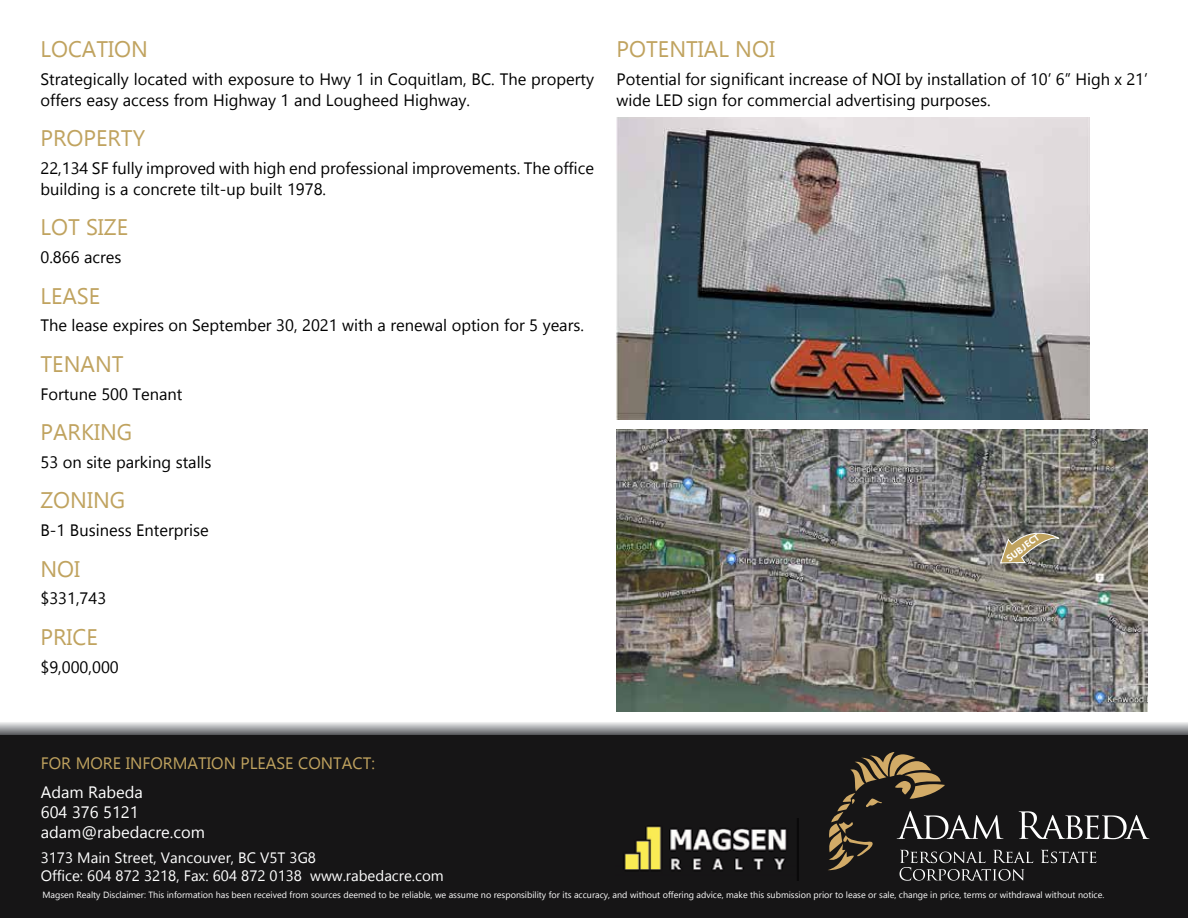
<style>
.page{position:relative;width:1188px;height:918px;background:#fff}
.page>*{position:absolute;margin:0;border:0;box-sizing:border-box;transform-origin:0 0}
.t1{font:22.5px "Gadugi";color:#c0a35f}
.t2{font:16.5px/21px "Gadugi";color:#000}
.t3{font:16.5px/19.8px "Gadugi";color:#fff}
.t4{font:16.5px "Gadugi";color:#c0a35f}
.t5{font:15px/18px "Gadugi";color:#fff}
.t6{font:700 9.3px "Gadugi";color:#fff}
.t7{font:9px "Gadugi";color:#fff}
</style>
<div class="page">
<svg style="left:0;top:722px;width:1188px;height:13px;background:#a2a4a6"></svg>
<div style="left:0;top:735px;width:1188px;height:183px;background:#161516"></div>
<svg style="left:945px;top:815px;width:58px;height:24px"></svg>
<svg style="left:1019px;top:811px;width:130px;height:28px"></svg>
<svg style="left:900px;top:850px;width:196px;height:31px"></svg>
<img style="left:828px;top:752px;width:117px;height:119px">
<img style="left:623px;top:818px;width:176px;height:63px">
<img style="left:617px;top:118px;width:473px;height:301px">
<img style="left:617px;top:429px;width:531px;height:282px">
<svg style="left:999px;top:523px;width:61px;height:41px;background:#8c846e"></svg>
<h1 class="t1" style="left:40px;top:35px;width:109px">LOCATION</h1>
<p class="t2" style="left:40px;top:68px;width:555px">Strategically located with exposure to Hwy 1 in Coquitlam, BC. The property offers easy access from Highway 1 and Lougheed Highway.</p>
<h1 class="t1" style="left:40px;top:125px;width:106px">PROPERTY</h1>
<p class="t2" style="left:40px;top:157px;width:555px">22,134 SF fully improved with high end professional improvements. The office building is a concrete tilt-up built 1978.</p>
<h1 class="t1" style="left:40px;top:214px;width:89px">LOT SIZE</h1>
<p class="t2" style="left:40px;top:247px;width:83px">0.866 acres</p>
<h1 class="t1" style="left:40px;top:282px;width:61px">LEASE</h1>
<p class="t2" style="left:40px;top:315px;width:545px">The lease expires on September 30, 2021 with a renewal option for 5 years.</p>
<h1 class="t1" style="left:40px;top:350px;width:85px">TENANT</h1>
<p class="t2" style="left:40px;top:383px;width:144px">Fortune 500 Tenant</p>
<h1 class="t1" style="left:40px;top:419px;width:93px">PARKING</h1>
<p class="t2" style="left:40px;top:451px;width:173px">53 on site parking stalls</p>
<h1 class="t1" style="left:40px;top:487px;width:86px">ZONING</h1>
<p class="t2" style="left:40px;top:520px;width:170px">B-1 Business Enterprise</p>
<h1 class="t1" style="left:40px;top:555px;width:41px">NOI</h1>
<p class="t2" style="left:40px;top:588px;width:67px">$331,743</p>
<h1 class="t1" style="left:40px;top:623px;width:59px">PRICE</h1>
<p class="t2" style="left:40px;top:656px;width:80px">$9,000,000</p>
<h1 class="t1" style="left:617px;top:35px;width:160px">POTENTIAL NOI</h1>
<p class="t2" style="left:617px;top:68px;width:533px">Potential for significant increase of NOI by installation of 10’ 6” High x 21’ wide LED sign for commercial advertising purposes.</p>
<p class="t6" style="left:1004px;top:555px;width:40px;rotate:-37deg">SUBJECT</p>
<p class="t4" style="left:41px;top:753px;width:336px">FOR MORE INFORMATION PLEASE CONTACT:</p>
<p class="t3" style="left:41px;top:782px;width:166px">Adam Rabeda<br>604 376 5121 adam@rabedacre.com</p>
<p class="t5" style="left:41px;top:848px;width:405px">3173 Main Street, Vancouver, BC V5T 3G8<br>Office: 604 872 3218, Fax: 604 872 0138 www.rabedacre.com</p>
<p class="t7" style="left:42px;top:890px;width:1064px">Magsen Realty Disclaimer: This information has been received from sources deemed to be reliable, we assume no responsibility for its accuracy, and without offering advice, make this submission prior to lease or sale, change in price, terms or withdrawal without notice.</p>
</div>
